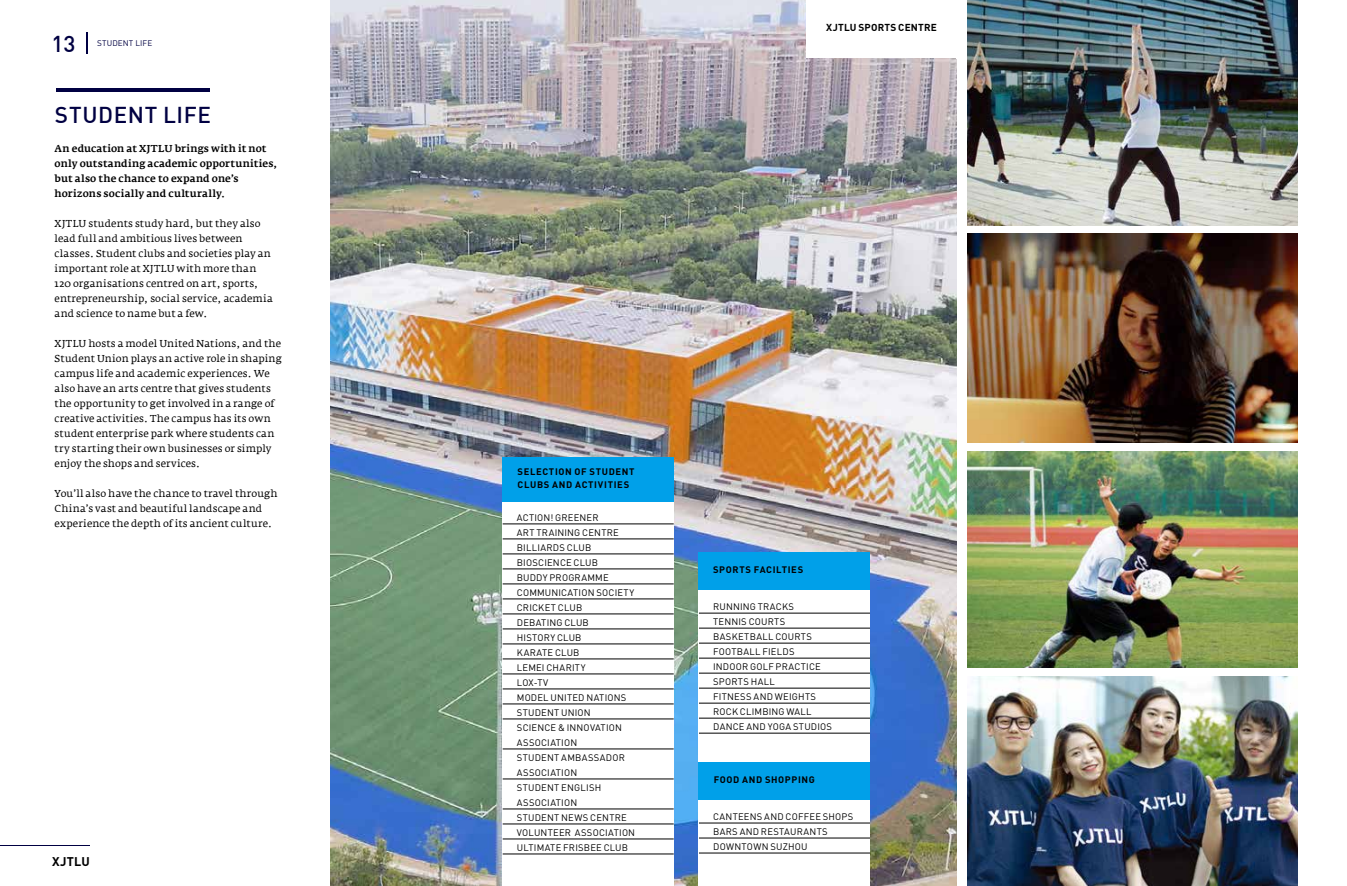
<style>
.page{position:relative;width:1347px;height:886px;background:#fff}
.page>*{position:absolute;margin:0;border:0;box-sizing:border-box;transform-origin:0 0}
.t1{font:500 22.5px "DIN";letter-spacing:.025em;color:#000042}
.t2{font:700 12.5px "DIN";letter-spacing:.025em;color:#000}
.t3{font:10px/15px "Fedra Serif A";letter-spacing:.01em;color:#000}
.t4{font:500 10px/15px "Fedra Serif A";letter-spacing:.02em;color:#000}
.t5{font:700 10px "DIN";letter-spacing:.02em;color:#000}
.t6{font:9.38px/15px "DIN";letter-spacing:.02em;color:#000}
.t7{font:700 9.38px/12.5px "DIN";letter-spacing:.07em;color:#000}
.t8{font:8.12px "DIN";letter-spacing:.01em;color:#000042}
</style>
<div class="page">
<hr style="left:0;top:845px;width:90px;height:1px;background:#000042">
<img style="left:331px;top:0;width:625px;height:886px">
<div style="left:502px;top:484px;width:171px;height:402px;background:#fff"></div>
<img style="left:967px;top:452px;width:330px;height:215px">
<img style="left:1030px;top:234px;width:267px;height:208px">
<img style="left:967px;top:0;width:330px;height:226px">
<div style="left:699px;top:552px;width:171px;height:224px;background:#fff"></div>
<hr style="left:699px;top:658px;width:171px;height:1px;background:#000">
<hr style="left:699px;top:673px;width:171px;height:1px;background:#000">
<hr style="left:699px;top:688px;width:171px;height:1px;background:#000">
<hr style="left:699px;top:703px;width:171px;height:1px;background:#000">
<hr style="left:699px;top:718px;width:171px;height:1px;background:#000">
<hr style="left:699px;top:733px;width:171px;height:1px;background:#000">
<div style="left:699px;top:762px;width:171px;height:124px;background:#fff"></div>
<div style="left:699px;top:762px;width:171px;height:37px;background:#00a0e9"></div>
<hr style="left:699px;top:823px;width:171px;height:1px;background:#000">
<hr style="left:699px;top:838px;width:171px;height:1px;background:#000">
<hr style="left:699px;top:853px;width:171px;height:1px;background:#000">
<img style="left:967px;top:676px;width:330px;height:210px">
<div style="left:806px;top:0;width:151px;height:58px;background:#fff"></div>
<svg style="left:566px;top:0;width:218px;height:163px;background:#bcb5bd"></svg>
<hr style="left:502px;top:659px;width:171px;height:1px;background:#000">
<hr style="left:502px;top:674px;width:171px;height:1px;background:#000">
<hr style="left:502px;top:689px;width:171px;height:1px;background:#000">
<hr style="left:502px;top:704px;width:171px;height:1px;background:#000">
<hr style="left:502px;top:719px;width:171px;height:1px;background:#000">
<hr style="left:502px;top:749px;width:171px;height:1px;background:#000">
<hr style="left:502px;top:779px;width:171px;height:1px;background:#000">
<hr style="left:502px;top:809px;width:171px;height:1px;background:#000">
<hr style="left:502px;top:824px;width:171px;height:1px;background:#000">
<hr style="left:502px;top:839px;width:171px;height:1px;background:#000">
<hr style="left:502px;top:854px;width:171px;height:1px;background:#000">
<img style="left:365px;top:239px;width:665px;height:408px">
<hr style="left:86px;top:32px;width:2px;height:22px;background:#000042">
<img style="left:464px;top:82px;width:252px;height:363px">
<hr style="left:56px;top:89px;width:153px;height:3px;background:#000042">
<img style="left:594px;top:163px;width:441px;height:243px">
<img style="left:582px;top:245px;width:252px;height:363px">
<h1 class="t1" style="left:51px;top:29px;width:25px">13</h1>
<p class="t8" style="left:97px;top:38px;width:56px">STUDENT LIFE</p>
<h1 class="t1" style="left:55px;top:101px;width:158px">STUDENT LIFE</h1>
<p class="t4" style="left:55px;top:141px;width:224px">An education at XJTLU brings with it not only outstanding academic opportunities, but also the chance to expand one’s horizons socially and culturally.</p>
<p class="t3" style="left:55px;top:216px;width:220px">XJTLU students study hard, but they also lead full and ambitious lives between classes. Student clubs and societies play an important role at XJTLU with more than 120 organisations centred on art, sports, entrepreneurship, social service, academia and science to name but a few.</p>
<p class="t3" style="left:55px;top:336px;width:229px">XJTLU hosts a model United Nations, and the Student Union plays an active role in shaping campus life and academic experiences. We also have an arts centre that gives students the opportunity to get involved in a range of creative activities. The campus has its own student enterprise park where students can try starting their own businesses or simply enjoy the shops and services.</p>
<p class="t3" style="left:55px;top:486px;width:224px">You’ll also have the chance to travel through<br>China’s vast and beautiful landscape and experience the depth of its ancient culture.</p>
<p class="t2" style="left:52px;top:853px;width:39px">XJTLU</p>
<p class="t5" style="left:826px;top:21px;width:112px">XJTLU SPORTS CENTRE</p>
<p class="t7" style="left:517px;top:465px;width:118px">SELECTION OF STUDENT<br>CLUBS AND ACTIVITIES</p>
<p class="t6" style="left:517px;top:509px;width:120px">ACTION! GREENER<br>ART TRAINING CENTRE<br>BILLIARDS CLUB<br>BIOSCIENCE CLUB<br>BUDDY PROGRAMME<br>COMMUNICATION SOCIETY<br>CRICKET CLUB<br>DEBATING CLUB<br>HISTORY CLUB<br>KARATE CLUB<br>LEMEI CHARITY<br>LOX-TV<br>MODEL UNITED NATIONS<br>STUDENT UNION<br>SCIENCE &amp; INNOVATION<br>ASSOCIATION<br>STUDENT AMBASSADOR<br>ASSOCIATION<br>STUDENT ENGLISH<br>ASSOCIATION<br>STUDENT NEWS CENTRE<br>VOLUNTEER ASSOCIATION<br>ULTIMATE FRISBEE CLUB</p>
<p class="t7" style="left:713px;top:563px;width:92px">SPORTS FACILTIES</p>
<p class="t6" style="left:713px;top:599px;width:120px">RUNNING TRACKS<br>TENNIS COURTS<br>BASKETBALL COURTS<br>FOOTBALL FIELDS<br>INDOOR GOLF PRACTICE<br>SPORTS HALL<br>FITNESS AND WEIGHTS<br>ROCK CLIMBING WALL<br>DANCE AND YOGA STUDIOS</p>
<p class="t7" style="left:713px;top:773px;width:103px">FOOD AND SHOPPING</p>
<p class="t6" style="left:713px;top:808px;width:142px">CANTEENS AND COFFEE SHOPS<br>BARS AND RESTAURANTS<br>DOWNTOWN SUZHOU</p>
</div>
